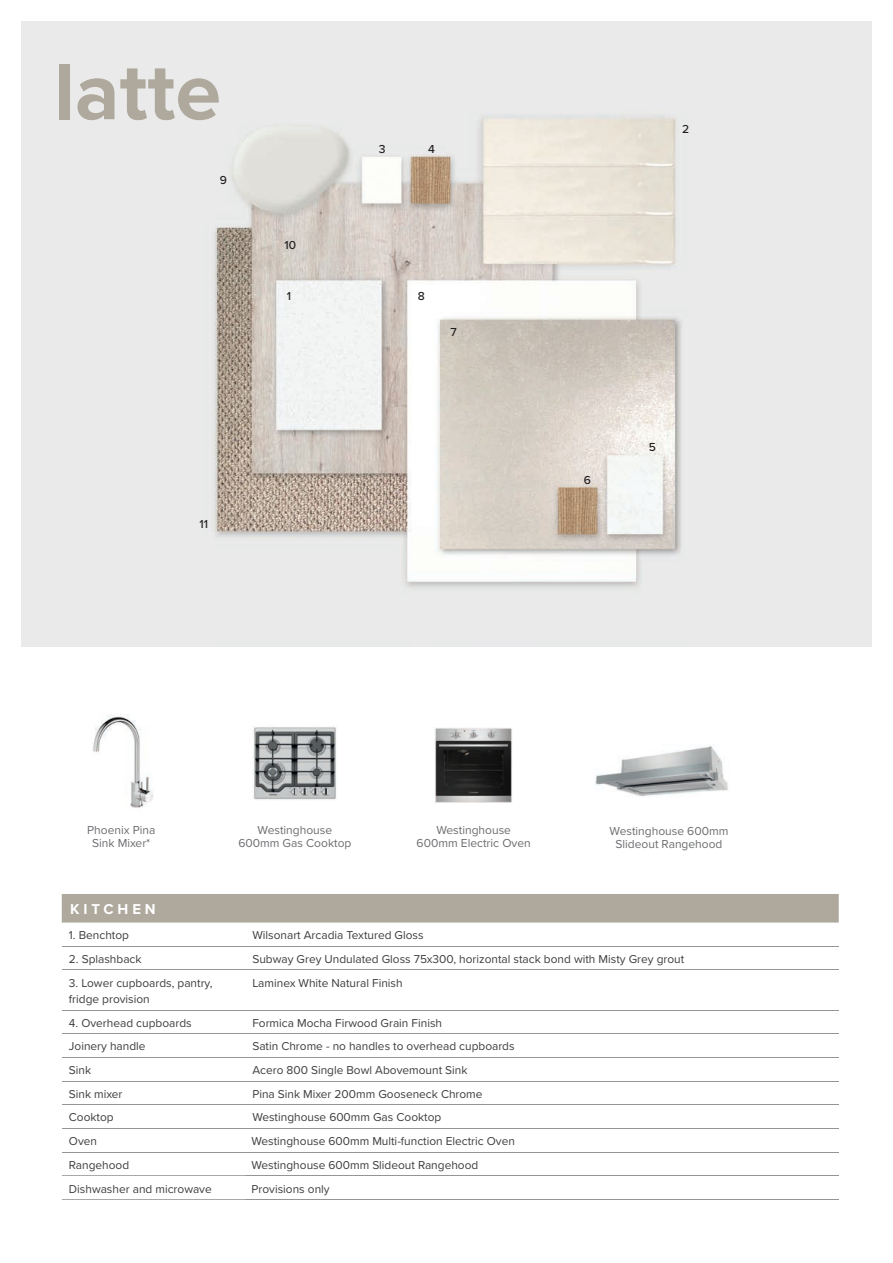
<style>
.page{position:relative;width:893px;height:1263px;background:#fff}
.page>*{position:absolute;margin:0;border:0;box-sizing:border-box;transform-origin:0 0}
.t1{font:700 82.5px "Proxima Nova";color:#aea89d}
.t2{font:700 14.85px "Proxima Nova";letter-spacing:.26em;color:#fff}
.t3{font:12px/13.5px "Proxima Nova";color:#6c6d70;text-align:center}
.t4{font:500 12px "Proxima Nova";color:#231f20}
.t5{font:11.85px/16.4px "Proxima Nova";color:#3e3e3f}
</style>
<div class="page">
<img style="left:21px;top:21px;width:851px;height:625px">
<div style="left:62px;top:894px;width:777px;height:28px;background:#aea89d"></div>
<hr style="left:62px;top:946px;width:183px;height:1px;background:#939598">
<hr style="left:245px;top:946px;width:594px;height:1px;background:#939598">
<hr style="left:62px;top:970px;width:183px;height:1px;background:#939598">
<hr style="left:245px;top:970px;width:594px;height:1px;background:#939598">
<hr style="left:62px;top:1010px;width:183px;height:1px;background:#939598">
<hr style="left:245px;top:1010px;width:594px;height:1px;background:#939598">
<hr style="left:62px;top:1033px;width:183px;height:1px;background:#939598">
<hr style="left:245px;top:1033px;width:594px;height:1px;background:#939598">
<hr style="left:62px;top:1057px;width:183px;height:1px;background:#939598">
<hr style="left:245px;top:1057px;width:594px;height:1px;background:#939598">
<hr style="left:62px;top:1081px;width:183px;height:1px;background:#939598">
<hr style="left:245px;top:1081px;width:594px;height:1px;background:#939598">
<hr style="left:62px;top:1104px;width:183px;height:1px;background:#939598">
<hr style="left:245px;top:1104px;width:594px;height:1px;background:#939598">
<hr style="left:62px;top:1128px;width:183px;height:1px;background:#939598">
<hr style="left:62px;top:1152px;width:183px;height:1px;background:#939598">
<hr style="left:62px;top:1176px;width:183px;height:1px;background:#a8a9ad">
<hr style="left:62px;top:1199px;width:183px;height:1px;background:#a8a9ad">
<hr style="left:245px;top:1128px;width:594px;height:1px;background:#939598">
<hr style="left:245px;top:1152px;width:594px;height:1px;background:#939598">
<hr style="left:245px;top:1176px;width:594px;height:1px;background:#939598">
<hr style="left:245px;top:1199px;width:594px;height:1px;background:#939598">
<img style="left:252px;top:726px;width:85px;height:74px">
<img style="left:435px;top:727px;width:77px;height:76px">
<img style="left:595px;top:746px;width:133px;height:51px">
<img style="left:93px;top:714px;width:60px;height:94px">
<h1 class="t1" style="left:54px;top:30px;width:169px">latte</h1>
<p class="t4" style="left:220px;top:171px;width:9px">9</p>
<p class="t4" style="left:379px;top:140px;width:8px">3</p>
<p class="t4" style="left:428px;top:140px;width:8px">4</p>
<p class="t4" style="left:285px;top:236px;width:13px">10</p>
<p class="t4" style="left:287px;top:287px;width:6px">1</p>
<p class="t4" style="left:418px;top:287px;width:9px">8</p>
<p class="t4" style="left:451px;top:323px;width:8px">7</p>
<p class="t4" style="left:200px;top:515px;width:10px">11</p>
<p class="t4" style="left:682px;top:120px;width:9px">2</p>
<p class="t4" style="left:584px;top:471px;width:9px">6</p>
<p class="t4" style="left:649px;top:438px;width:9px">5</p>
<p class="t3" style="left:87px;top:822px;width:70px">Phoenix Pina<br>Sink Mixer*</p>
<p class="t3" style="left:238px;top:822px;width:115px">Westinghouse<br>600mm Gas Cooktop</p>
<p class="t3" style="left:417px;top:822px;width:116px">Westinghouse<br>600mm Electric Oven</p>
<p class="t3" style="left:610px;top:823px;width:120px">Westinghouse 600mm<br>Slideout Rangehood</p>
<p class="t2" style="left:70px;top:898px;width:87px">KITCHEN</p>
<p class="t5" style="left:69px;top:926px;width:62px">1. Benchtop</p>
<p class="t5" style="left:252px;top:926px;width:173px">Wilsonart Arcadia Textured Gloss</p>
<p class="t5" style="left:69px;top:950px;width:74px">2. Splashback</p>
<p class="t5" style="left:252px;top:950px;width:433px">Subway Grey Undulated Gloss 75x300, horizontal stack bond with Misty Grey grout</p>
<p class="t5" style="left:69px;top:974px;width:145px">3. Lower cupboards, pantry, fridge provision</p>
<p class="t5" style="left:252px;top:974px;width:152px">Laminex White Natural Finish</p>
<p class="t5" style="left:69px;top:1014px;width:124px">4. Overhead cupboards</p>
<p class="t5" style="left:252px;top:1014px;width:191px">Formica Mocha Firwood Grain Finish</p>
<p class="t5" style="left:69px;top:1037px;width:78px">Joinery handle</p>
<p class="t5" style="left:252px;top:1037px;width:264px">Satin Chrome - no handles to overhead cupboards</p>
<p class="t5" style="left:69px;top:1061px;width:24px">Sink</p>
<p class="t5" style="left:252px;top:1061px;width:217px">Acero 800 Single Bowl Abovemount Sink</p>
<p class="t5" style="left:69px;top:1085px;width:55px">Sink mixer</p>
<p class="t5" style="left:252px;top:1085px;width:232px">Pina Sink Mixer 200mm Gooseneck Chrome</p>
<p class="t5" style="left:69px;top:1109px;width:46px">Cooktop</p>
<p class="t5" style="left:252px;top:1109px;width:190px">Westinghouse 600mm Gas Cooktop</p>
<p class="t5" style="left:69px;top:1132px;width:30px">Oven</p>
<p class="t5" style="left:252px;top:1132px;width:265px">Westinghouse 600mm Multi-function Electric Oven</p>
<p class="t5" style="left:69px;top:1156px;width:62px">Rangehood</p>
<p class="t5" style="left:252px;top:1156px;width:228px">Westinghouse 600mm Slideout Rangehood</p>
<p class="t5" style="left:69px;top:1180px;width:144px">Dishwasher and microwave</p>
<p class="t5" style="left:252px;top:1180px;width:80px">Provisions only</p>
</div>
